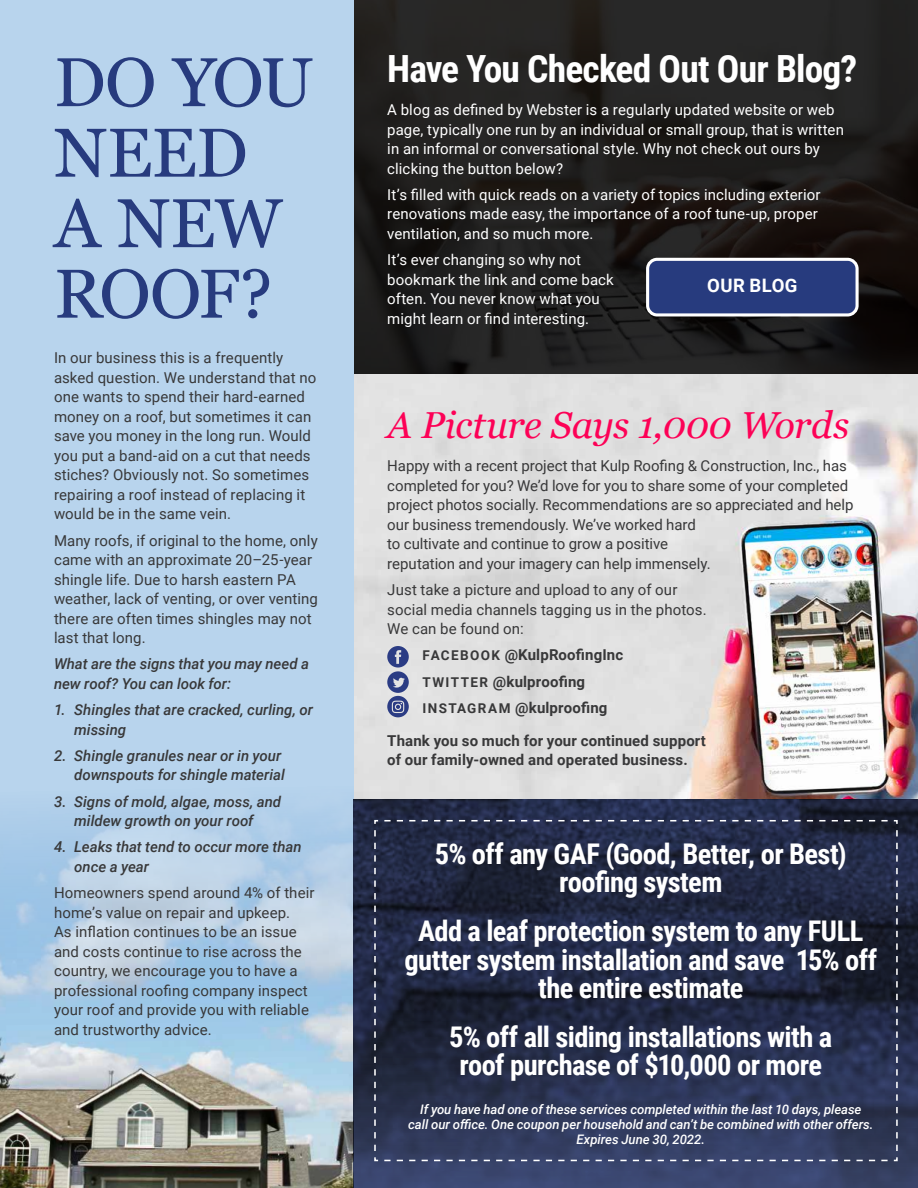
<style>
.page{position:relative;width:918px;height:1188px;background:#fff}
.page>*{position:absolute;margin:0;border:0;box-sizing:border-box;transform-origin:0 0}
.t1{font:69px/70.5px "Georgia";letter-spacing:-.01em;color:#273b7e}
.t2{font:700 37.5px "Roboto Condensed";letter-spacing:-.02em;color:#fff}
.t3{font:italic 37.5px "Georgia";letter-spacing:-.015em;color:#fd0156}
.t4{font:700 28.5px/28.5px "Roboto Condensed";letter-spacing:-.02em;color:#fff;text-align:center}
.copy{font:700 18.6px "Roboto";letter-spacing:.02em;color:#fff}
.copy-2{font:15px/19.5px "Roboto";letter-spacing:.005em;color:#383839}
.copy-3{font:15px/19.5px "Roboto";letter-spacing:.005em;color:#fff}
.copy-4{font:italic 500 15px/19.5px "Roboto";color:#383839}
.copy-5{font:700 15px/19.5px "Roboto";letter-spacing:.01em;color:#383839}
.t5{font:italic 500 13.2px/15px "Roboto";letter-spacing:-.005em;color:#fff;text-align:center}
.s1{font-size:13.5px}
</style>
<div class="page">
<img style="left:353px;top:373px;width:565px;height:426px">
<svg style="left:353px;top:0;width:565px;height:373px;background:#201e1d"></svg>
<div style="left:0;top:0;width:353px;height:1188px;background:#b8d4ed"></div>
<img style="left:0;top:813px;width:353px;height:375px">
<svg style="left:353px;top:799px;width:565px;height:389px;background:#2b3454"></svg>
<svg style="left:373px;top:819px;width:525px;height:343px;background:#252d49"></svg>
<div style="left:648px;top:259px;width:209px;height:56px;background:#273b7e;border-radius:10px"></div>
<div style="left:646px;top:258px;width:213px;height:59px;border:3px solid #fff;border-radius:10px"></div>
<svg style="left:387px;top:646px;width:22px;height:71px;background:#7882ac"></svg>
<p class="t1" style="left:54px;top:49px;width:260px">DO YOU<br>NEED<br>A NEW<br>ROOF?</p>
<p class="copy-2" style="left:54px;top:348px;width:264px">In our business this is a frequently asked question. We understand that no one wants to spend their hard-earned money on a roof, but sometimes it can save you money in the long run. Would you put a band-aid on a cut that needs stiches? Obviously not. So sometimes repairing a roof instead of replacing it would be in the same vein.</p>
<p class="copy-2" style="left:54px;top:530px;width:265px">Many roofs, if original to the home, only came with an approximate 20–25-year shingle life. Due to harsh eastern PA weather, lack of venting, or over venting there are often times shingles may not last that long.</p>
<p class="copy-4" style="left:54px;top:654px;width:257px">What are the signs that you may need a new roof? You can look for:</p>
<p class="copy-4" style="left:74px;top:700px;width:240px;text-indent:-20px">1. Shingles that are cracked, curling, or missing</p>
<p class="copy-4" style="left:54px;top:745px;width:232px;text-align:right">2. Shingle granules near or in your downspouts for shingle material</p>
<p class="copy-4" style="left:54px;top:791px;width:229px;text-align:center">3. Signs of mold, algae, moss, and mildew growth on your roof</p>
<p class="copy-4" style="left:74px;top:837px;width:229px;text-indent:-20px">4. Leaks that tend to occur more than once a year</p>
<p class="copy-2" style="left:54px;top:883px;width:262px">Homeowners spend around 4% of their home’s value on repair and upkeep.<br>As inflation continues to be an issue and costs continue to rise across the country, we encourage you to have a professional roofing company inspect your roof and provide you with reliable and trustworthy advice.</p>
<p class="t2" style="left:387px;top:43px;width:472px">Have You Checked Out Our Blog?</p>
<p class="copy-3" style="left:387px;top:99px;width:458px">A blog as defined by Webster is a regularly updated website or web page, typically one run by an individual or small group, that is written in an informal or conversational style. Why not check out ours by clicking the button below?</p>
<p class="copy-3" style="left:387px;top:184px;width:435px">It’s filled with quick reads on a variety of topics including exterior renovations made easy, the importance of a roof tune-up, proper ventilation, and so much more.</p>
<p class="copy-3" style="left:387px;top:249px;width:228px">It’s ever changing so why not bookmark the link and come back often. You never know what you might learn or find interesting.</p>
<p class="copy" style="left:707px;top:273px;width:92px">OUR BLOG</p>
<p class="t3" style="left:387px;top:402px;width:463px">A Picture Says 1,000 Words</p>
<p class="copy-2" style="left:387px;top:456px;width:468px">Happy with a recent project that Kulp Roofing &amp; Construction, Inc., has completed for you? We’d love for you to share some of your completed project photos socially. Recommendations are so appreciated and help our business tremendously. We’ve worked hard<br>to cultivate and continue to grow a positive<br>reputation and your imagery can help immensely.</p>
<p class="copy-2" style="left:387px;top:579px;width:321px">Just take a picture and upload to any of our social media channels tagging us in the photos.<br>We can be found on:</p>
<p class="copy-5" style="left:423px;top:645px;width:202px"><span class="s1">FACEBOOK</span> @KulpRoofingInc</p>
<p class="copy-5" style="left:423px;top:671px;width:164px"><span class="s1">TWITTER</span> @kulproofing</p>
<p class="copy-5" style="left:423px;top:697px;width:186px"><span class="s1">INSTAGRAM</span> @kulproofing</p>
<p class="copy-5" style="left:387px;top:730px;width:320px">Thank you so much for your continued support of our family-owned and operated business.</p>
<p class="t4" style="left:435px;top:838px;width:413px">5% off any GAF (Good, Better, or Best) roofing system</p>
<p class="t4" style="left:404px;top:916px;width:474px">Add a leaf protection system to any FULL gutter system installation and save 15% off the entire estimate</p>
<p class="t4" style="left:449px;top:1021px;width:385px">5% off all siding installations with a roof purchase of $10,000 or more</p>
<p class="t5" style="left:408px;top:1101px;width:467px">If you have had one of these services completed within the last 10 days, please<br>call our office. One coupon per household and can’t be combined with other offers.<br>Expires June 30, 2022.</p>
</div>
